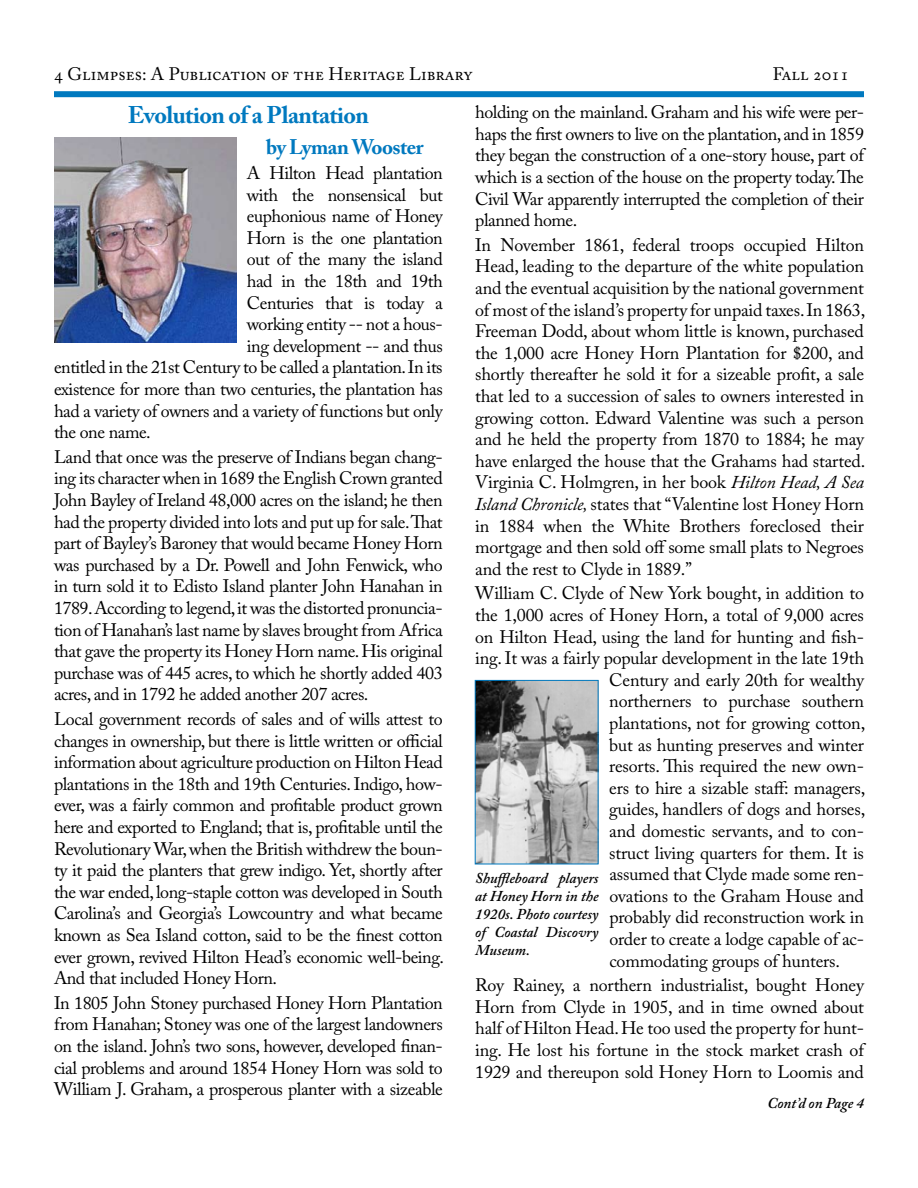
<style>
.page{position:relative;width:918px;height:1188px;background:#fff}
.page>*{position:absolute;margin:0;border:0;box-sizing:border-box;transform-origin:0 0}
.t1{font:700 24px "Adobe Caslon Pro";letter-spacing:-.025em;color:#0079bf}
.t2{font:700 21px "Adobe Caslon Pro";letter-spacing:-.025em;color:#0079bf}
.t3{font:18px/21.6px "Adobe Caslon Pro";letter-spacing:-.02em;color:#000;text-align:justify}
.t4{font:18px "Adobe Caslon Pro";color:#000}
.t5{font:italic 600 15px/18px "Adobe Caslon Pro";color:#000;text-align:justify}
.s1{font-style:italic}
</style>
<div class="page">
<div style="left:54px;top:91px;width:810px;height:6px;background:#0079bf"></div>
<img style="left:54px;top:137px;width:182px;height:206px">
<img style="left:477px;top:682px;width:119px;height:180px">
<div style="left:475px;top:680px;width:123px;height:184px;border:1px solid #0079bf"></div>
<p class="t4" style="left:68px;top:63px;width:406px">Glimpses: A Publication of the Heritage Library</p>
<p class="t3" style="left:773px;top:63px;width:78px">Fall 2011</p>
<h1 class="t1" style="left:128px;top:100px;width:243px">Evolution of a Plantation</h1>
<p class="t2" style="left:266px;top:135px;width:159px">by Lyman Wooster</p>
<p class="t3" style="left:247px;top:162px;width:197px">A Hilton Head plantation</p>
<p class="t3" style="left:247px;top:184px;width:198px">with the nonsensical but</p>
<p class="t3" style="left:247px;top:205px;width:198px">euphonious name of Honey</p>
<p class="t3" style="left:247px;top:227px;width:197px">Horn is the one plantation</p>
<p class="t3" style="left:247px;top:248px;width:197px">out of the many the island</p>
<p class="t3" style="left:247px;top:270px;width:197px">had in the 18th and 19th</p>
<p class="t3" style="left:247px;top:292px;width:197px">Centuries that is today a</p>
<p class="t3" style="left:247px;top:313px;width:197px">working entity -- not a hous-</p>
<p class="t3" style="left:247px;top:335px;width:197px">ing development -- and thus</p>
<p class="t3" style="left:54px;top:356px;width:390px">entitled in the 21st Century to be called a plantation. In its</p>
<p class="t3" style="left:54px;top:378px;width:390px">existence for more than two centuries, the plantation has</p>
<p class="t3" style="left:54px;top:400px;width:391px">had a variety of owners and a variety of functions but only</p>
<p class="t3" style="left:54px;top:421px;width:98px">the one name.</p>
<p class="t3" style="left:54px;top:446px;width:390px">Land that once was the preserve of Indians began chang&shy;ing its character when in 1689 the English Crown granted John Bayley of Ireland 48,000 acres on the island; he then had the property divided into lots and put up for sale.That part of Bayley’s Baroney that would became Honey Horn was purchased by a Dr. Powell and John Fenwick, who in turn sold it to Edisto Island planter John Hanahan in 1789. According to legend, it was the distorted pronuncia&shy;tion of Hanahan’s last name by slaves brought from Africa that gave the property its Honey Horn name. His original purchase was of 445 acres, to which he shortly added 403 acres, and in 1792 he added another 207 acres.</p>
<p class="t3" style="left:54px;top:708px;width:392px">Local government records of sales and of wills attest to changes in ownership, but there is little written or official information about agriculture production on Hilton Head plantations in the 18th and 19th Centuries. Indigo, how&shy;ever, was a fairly common and profitable product grown here and exported to England; that is, profitable until the Revolutionary War, when the British withdrew the boun&shy;ty it paid the planters that grew indigo. Yet, shortly after the war ended, long-staple cotton was developed in South Carolina’s and Georgia’s Lowcountry and what became known as Sea Island cotton, said to be the finest cotton ever grown, revived Hilton Head’s economic well-being.<br>And that included Honey Horn.</p>
<p class="t3" style="left:54px;top:992px;width:390px">In 1805 John Stoney purchased Honey Horn Plantation from Hanahan; Stoney was one of the largest landowners on the island. John’s two sons, however, developed finan&shy;cial problems and around 1854 Honey Horn was sold to William J. Graham, a prosperous planter with a sizeable</p>
<p class="t3" style="left:475px;top:101px;width:392px;text-align:left">holding on the mainland. Graham and his wife were per&shy;haps the first owners to live on the plantation, and in 1859 they began the construction of a one-story house, part of which is a section of the house on the property today. The Civil War apparently interrupted the completion of their planned home.</p>
<p class="t3" style="left:475px;top:234px;width:392px">In November 1861, federal troops occupied Hilton Head, leading to the departure of the white population and the eventual acquisition by the national government of most of the island’s property for unpaid taxes. In 1863, Freeman Dodd, about whom little is known, purchased the 1,000 acre Honey Horn Plantation for $200, and shortly thereafter he sold it for a sizeable profit, a sale that led to a succession of sales to owners interested in growing cotton. Edward Valentine was such a person and he held the property from 1870 to 1884; he may have enlarged the house that the Grahams had started.<br>Virginia C. Holmgren, in her book <span class="s1">Hilton Head, A Sea Island Chronicle,</span> states that “Valentine lost Honey Horn in 1884 when the White Brothers foreclosed their mortgage and then sold off some small plats to Negroes and the rest to Clyde in 1889.”</p>
<p class="t3" style="left:475px;top:582px;width:390px">William C. Clyde of New York bought, in addition to</p>
<p class="t3" style="left:475px;top:604px;width:390px">the 1,000 acres of Honey Horn, a total of 9,000 acres</p>
<p class="t3" style="left:475px;top:626px;width:390px">on Hilton Head, using the land for hunting and fish-</p>
<p class="t3" style="left:475px;top:647px;width:390px">ing. It was a fairly popular development in the late 19th</p>
<p class="t3" style="left:609px;top:669px;width:257px">Century and early 20th for wealthy</p>
<p class="t3" style="left:609px;top:690px;width:256px">northerners to purchase southern</p>
<p class="t3" style="left:609px;top:712px;width:257px">plantations, not for growing cotton,</p>
<p class="t3" style="left:609px;top:734px;width:256px">but as hunting preserves and winter</p>
<p class="t3" style="left:609px;top:755px;width:256px">resorts. This required the new own-</p>
<p class="t3" style="left:609px;top:777px;width:258px">ers to hire a sizable staff: managers,</p>
<p class="t3" style="left:609px;top:798px;width:257px">guides, handlers of dogs and horses,</p>
<p class="t3" style="left:609px;top:820px;width:256px">and domestic servants, and to con-</p>
<p class="t3" style="left:609px;top:842px;width:256px">struct living quarters for them. It is</p>
<p class="t3" style="left:609px;top:863px;width:256px">assumed that Clyde made some ren-</p>
<p class="t3" style="left:609px;top:885px;width:256px">ovations to the Graham House and</p>
<p class="t3" style="left:609px;top:906px;width:256px">probably did reconstruction work in</p>
<p class="t3" style="left:609px;top:928px;width:256px">order to create a lodge capable of ac-</p>
<p class="t3" style="left:609px;top:950px;width:232px">commodating groups of hunters.</p>
<p class="t3" style="left:475px;top:974px;width:392px">Roy Rainey, a northern industrialist, bought Honey Horn from Clyde in 1905, and in time owned about half of Hilton Head. He too used the property for hunt&shy;ing. He lost his fortune in the stock market crash of 1929 and thereupon sold Honey Horn to Loomis and</p>
<p class="t5" style="left:475px;top:869px;width:125px">Shuffleboard players at Honey Horn in the 1920s. Photo courtesy of Coastal Discovry Museum.</p>
<p class="t5" style="left:767px;top:1094px;width:98px">Cont’d on Page 4</p>
</div>
